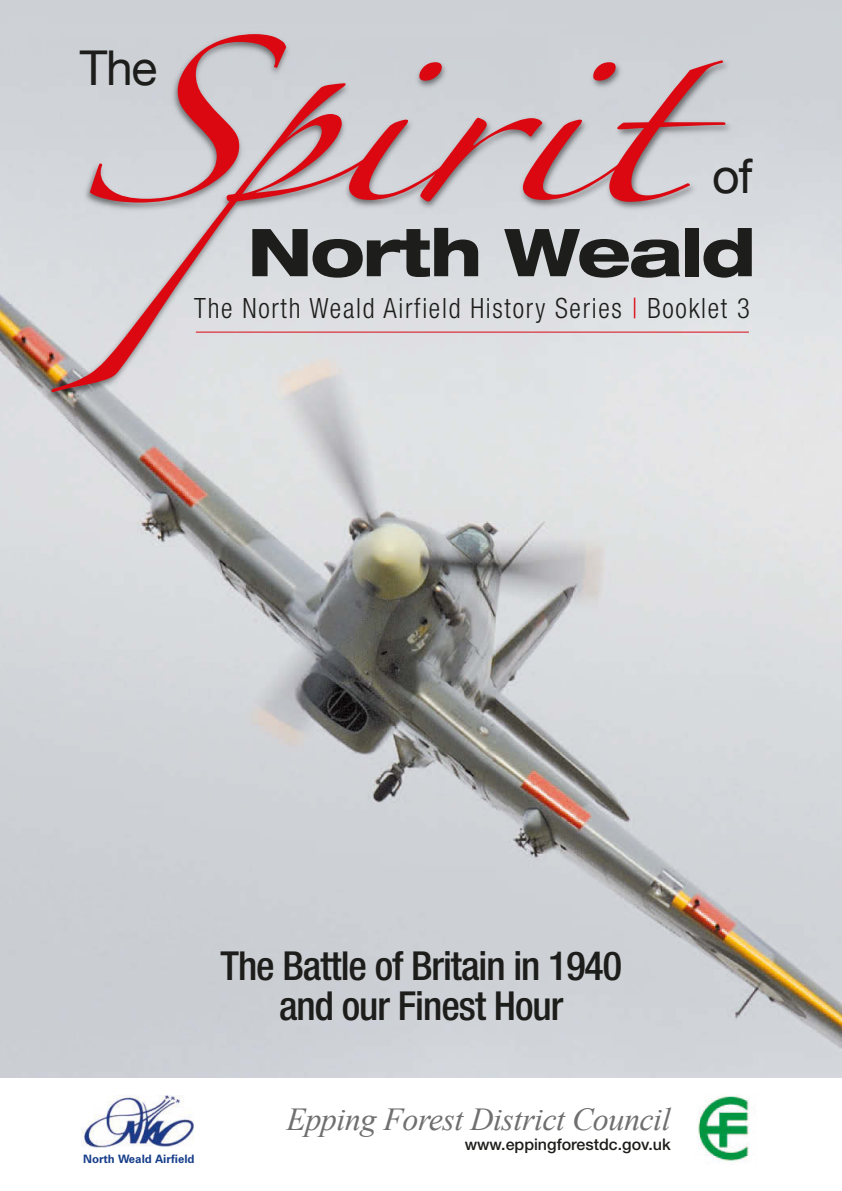
<style>
.page{position:relative;width:842px;height:1191px;background:#fff}
.page>*{position:absolute;margin:0;border:0;box-sizing:border-box;transform-origin:0 0}
.t1{font:150px "Zapfino";letter-spacing:-.025em;color:#db0812;scale:1.3 1}
.t2{font:800 expanded 66px "Helvetica Neue";letter-spacing:-.025em;color:#1d1d1b}
.t3{font:48px "Helvetica Neue";color:#1d1d1b}
.t4{font:500 condensed 40px/40px "Helvetica Neue";letter-spacing:-.025em;color:#1d1d1b;text-align:center}
.t5{font:italic 32px "Times New Roman";letter-spacing:-.015em;color:#706f6f}
.t6{font:300 condensed 28px "Helvetica Neue";letter-spacing:.065em;color:#1d1d1b;scale:.95 1}
.t7{font:500 16px "Helvetica Neue";color:#1d1d1b}
.t8{font:700 11.6px "Zurich BT";color:#153d8a}
.s1{color:#db0812}
</style>
<div class="page">
<img style="left:0;top:670px;width:841px;height:407px">
<img style="left:0;top:0;width:841px;height:670px">
<hr style="left:196px;top:332px;width:552px;height:1px;background:#db0812">
<img style="left:81px;top:1095px;width:112px;height:52px">
<img style="left:698px;top:1094px;width:52px;height:67px">
<p class="t1" style="left:78px;top:60px;width:465px">Spirit</p>
<p class="t3" style="left:80px;top:40px;width:79px">The</p>
<p class="t3" style="left:712px;top:147px;width:42px">of</p>
<p class="t2" style="left:247px;top:228px;width:509px">North Weald</p>
<p class="t6" style="left:194px;top:298px;width:586px">The North Weald Airfield History Series <span class="s1">|</span> Booklet 3</p>
<h2 class="t4" style="left:220px;top:949px;width:403px">The Battle of Britain in 1940 and our Finest Hour</h2>
<p class="t8" style="left:83px;top:1154px;width:113px">North Weald Airfield</p>
<h2 class="t5" style="left:286px;top:1101px;width:386px">Epping Forest District Council</h2>
<p class="t7" style="left:464px;top:1138px;width:207px">www.eppingforestdc.gov.uk</p>
</div>
